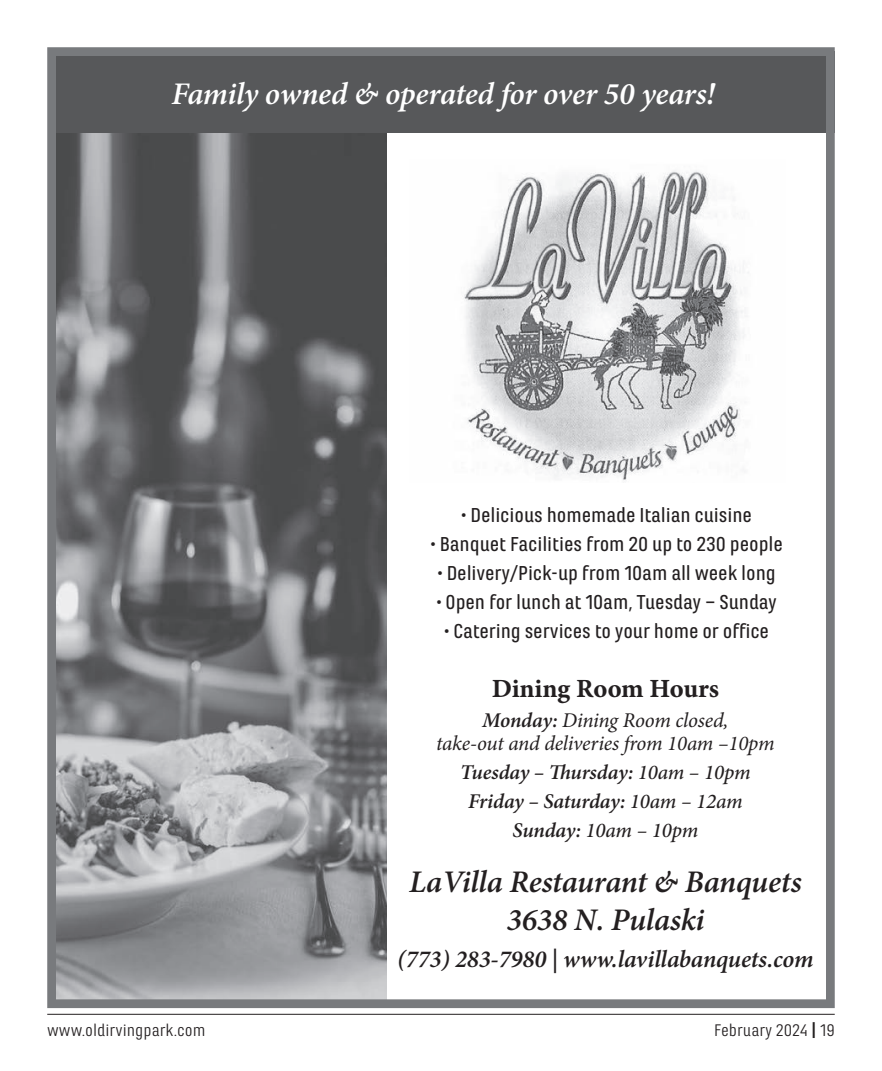
<style>
.page{position:relative;width:882px;height:1071px;background:#fff}
.page>*{position:absolute;margin:0;border:0;box-sizing:border-box;transform-origin:0 0}
.t1{font:italic 600 31.5px/37.1px "Minion Pro";letter-spacing:-.01em;color:#231f20;text-align:center}
.t2{font:italic 600 31.5px "Minion Pro";letter-spacing:-.01em;color:#fff}
.t3{font:26.25px "Minion Pro Bold Capt";letter-spacing:-.005em;color:#231f20}
.t4{font:italic 600 24.5px "Minion Pro";letter-spacing:-.005em;color:#231f20}
.t5{font:500 21px "Marianina Wd FY";letter-spacing:-.005em;color:#231f20}
.t6{font:italic 600 21px/29.1px "Minion Pro";letter-spacing:-.005em;color:#231f20;text-align:center}
.t7{font:italic 21px/22.8px "Minion Pro";letter-spacing:-.015em;color:#231f20;text-align:center}
.t8{font:17.5px "Marianina Wd FY";color:#231f20}
.s1{font-weight:600}
.s2{font-weight:500}
.s3{font-weight:700}
</style>
<div class="page">
<hr style="left:47px;top:1014px;width:788px;height:1px;background:#231f20">
<img style="left:57px;top:133px;width:330px;height:865px">
<div style="left:55px;top:51px;width:780px;height:82px;background:#57585a"></div>
<div style="left:47px;top:47px;width:788px;height:961px;border:9px solid #787a7d"></div>
<img style="left:464px;top:171px;width:285px;height:309px">
<h1 class="t2" style="left:171px;top:72px;width:545px">Family owned &amp; operated for over 50 years!</h1>
<p class="t5" style="left:461px;top:504px;width:292px">• Delicious homemade Italian cuisine</p>
<p class="t5" style="left:430px;top:533px;width:354px">• Banquet Facilities from 20 up to 230 people</p>
<p class="t5" style="left:438px;top:562px;width:340px">• Delivery/Pick-up from 10am all week long</p>
<p class="t5" style="left:436px;top:590px;width:342px">• Open for lunch at 10am, Tuesday – Sunday</p>
<p class="t5" style="left:444px;top:619px;width:326px">• Catering services to your home or office</p>
<p class="t3" style="left:492px;top:669px;width:229px">Dining Room Hours</p>
<p class="t7" style="left:436px;top:709px;width:340px"><span class="s1">Monday:</span> Dining Room closed,<br>take-out and deliveries from 10am –10pm</p>
<p class="t6" style="left:460px;top:758px;width:292px">Tuesday – Thursday: <span class="s2">10am – 10pm<br></span>Friday – Saturday: <span class="s2">10am – 12am<br></span>Sunday: <span class="s2">10am – 10pm</span></p>
<h1 class="t1" style="left:409px;top:863px;width:394px">LaVilla Restaurant &amp; Banquets<br>3638 N. Pulaski</h1>
<p class="t4" style="left:397px;top:942px;width:418px">(773) 283-7980 | www.lavillabanquets.com</p>
<p class="t8" style="left:47px;top:1021px;width:160px">www.oldirvingpark.com</p>
<p class="t8" style="left:714px;top:1021px;width:122px">February 2024 <span class="s3">|</span> 19</p>
</div>
